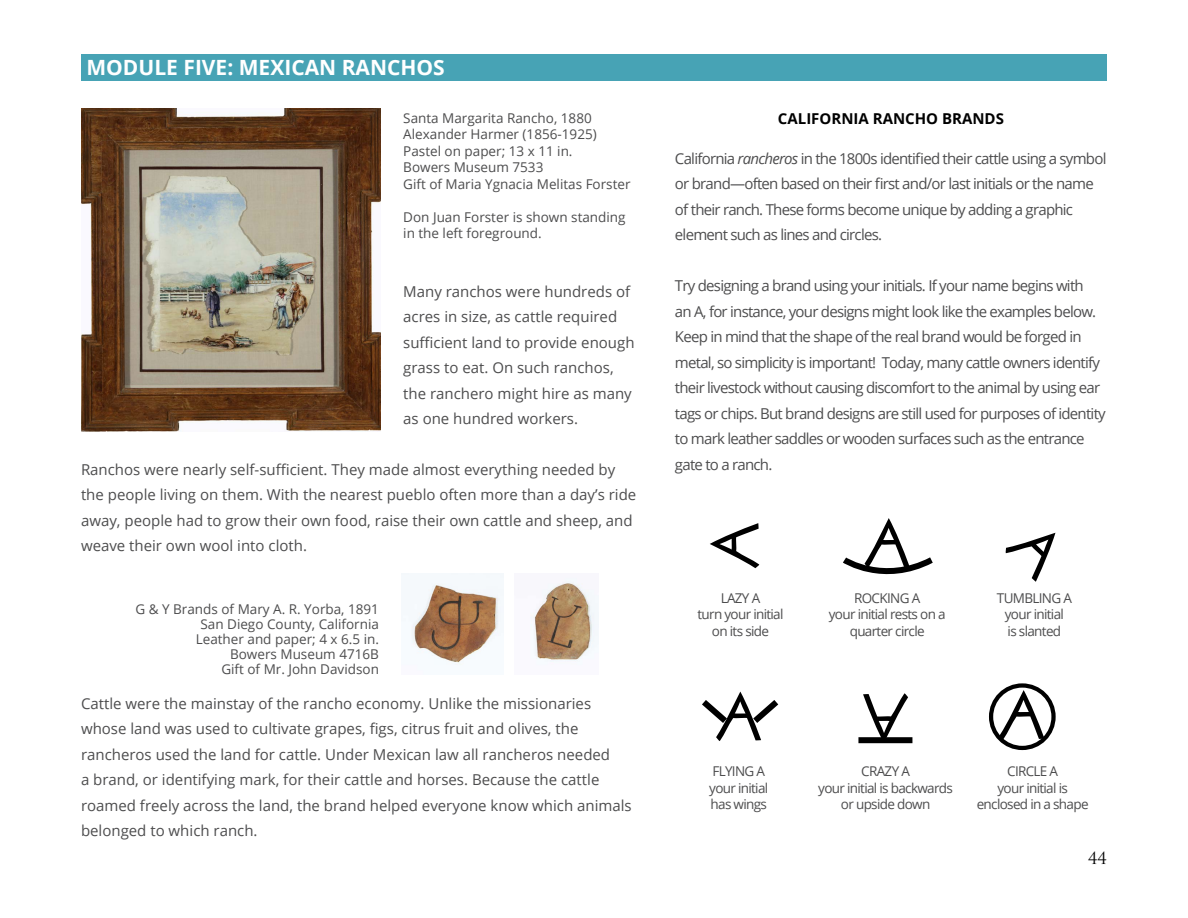
<style>
.page{position:relative;width:1188px;height:918px;background:#fff}
.page>*{position:absolute;margin:0;border:0;box-sizing:border-box;transform-origin:0 0}
.t1{font:72px "Ironwork ITC";color:#000}
.t2{font:700 21px "Open Sans";color:#fff}
.t3{font:16.5px "Trajan Pro";color:#000}
.t4{font:15px/25.5px "Open Sans";color:#4d4d4e}
.t5{font:15px/25.5px "Open Sans";letter-spacing:-.05em;color:#4d4d4e}
.t6{font:700 15px "Open Sans";color:#000}
.t7{font:13.5px/16.5px "Open Sans";color:#4d4d4e}
.t8{font:13.5px/16.5px "Open Sans";letter-spacing:-.05em;color:#4d4d4e;text-align:center}
.s1{font-style:italic}
</style>
<div class="page">
<img style="left:81px;top:108px;width:300px;height:323px">
<div style="left:81px;top:54px;width:1026px;height:27px;background:#47a3b5"></div>
<svg style="left:710px;top:523px;width:49px;height:45px"></svg>
<svg style="left:843px;top:557px;width:90px;height:18px"></svg>
<svg style="left:702px;top:700px;width:25px;height:23px"></svg>
<svg style="left:753px;top:700px;width:26px;height:23px"></svg>
<div style="left:989px;top:683px;width:67px;height:67px;border:4px solid #000;border-radius:50%"></div>
<div style="left:858px;top:737px;width:54px;height:6px;background:#000"></div>
<img style="left:402px;top:574px;width:101px;height:91px">
<img style="left:530px;top:580px;width:68px;height:82px">
<h2 class="t2" style="left:86px;top:52px;width:360px">MODULE FIVE: MEXICAN RANCHOS</h2>
<p class="t7" style="left:403px;top:109px;width:229px">Santa Margarita Rancho, 1880<br>Alexander Harmer (1856-1925)<br>Pastel on paper; 13 x 11 in.<br>Bowers Museum 7533<br>Gift of Maria Ygnacia Melitas Forster</p>
<p class="t7" style="left:403px;top:208px;width:224px">Don Juan Forster is shown standing in the left foreground.</p>
<p class="t4" style="left:403px;top:278px;width:233px">Many ranchos were hundreds of acres in size, as cattle required sufficient land to provide enough grass to eat. On such ranchos, the ranchero might hire as many as one hundred workers.</p>
<p class="t4" style="left:81px;top:456px;width:557px">Ranchos were nearly self-sufficient. They made almost everything needed by the people living on them. With the nearest pueblo often more than a day’s ride away, people had to grow their own food, raise their own cattle and sheep, and weave their own wool into cloth.</p>
<p class="t7" style="left:135px;top:602px;width:245px;line-height:15px;text-align:right">G &amp; Y Brands of Mary A. R. Yorba, 1891<br>San Diego County, California<br>Leather and paper; 4 x 6.5 in.<br>Bowers Museum 4716B<br>Gift of Mr. John Davidson</p>
<p class="t4" style="left:81px;top:690px;width:552px">Cattle were the mainstay of the rancho economy. Unlike the missionaries whose land was used to cultivate grapes, figs, citrus fruit and olives, the rancheros used the land for cattle. Under Mexican law all rancheros needed<br>a brand, or identifying mark, for their cattle and horses. Because the cattle roamed freely across the land, the brand helped everyone know which animals belonged to which ranch.</p>
<p class="t6" style="left:778px;top:107px;width:228px">CALIFORNIA RANCHO BRANDS</p>
<p class="t5" style="left:675px;top:145px;width:433px">California <span class="s1">rancheros</span> in the 1800s identified their cattle using a symbol or brand—often based on their first and/or last initials or the name of their ranch. These forms become unique by adding a graphic element such as lines and circles.</p>
<p class="t5" style="left:675px;top:273px;width:432px">Try designing a brand using your initials. If your name begins with<br>an A, for instance, your designs might look like the examples below.<br>Keep in mind that the shape of the real brand would be forged in metal, so simplicity is important! Today, many cattle owners identify their livestock without causing discomfort to the animal by using ear tags or chips. But brand designs are still used for purposes of identity to mark leather saddles or wooden surfaces such as the entrance gate to a ranch.</p>
<h1 class="t1" style="left:864px;top:500px;width:48px">A</h1>
<p class="t8" style="left:697px;top:589px;width:88px">LAZY A<br>turn your initial on its side</p>
<p class="t8" style="left:829px;top:589px;width:118px">ROCKING A<br>your initial rests on a quarter circle</p>
<p class="t8" style="left:997px;top:589px;width:76px">TUMBLING A your initial<br>is slanted</p>
<h1 class="t1" style="left:715px;top:674px;width:48px">A</h1>
<h1 class="t1" style="left:909px;top:761px;width:48px;rotate:-180deg">A</h1>
<h1 class="t1" style="left:999px;top:672px;width:48px">A</h1>
<p class="t8" style="left:709px;top:763px;width:61px;text-align:left">FLYING A your initial has wings</p>
<p class="t8" style="left:818px;top:763px;width:136px">CRAZY A<br>your initial is backwards or upside down</p>
<p class="t8" style="left:977px;top:763px;width:113px">CIRCLE A<br>your initial is enclosed in a shape</p>
<p class="t3" style="left:1088px;top:847px;width:20px">44</p>
</div>
